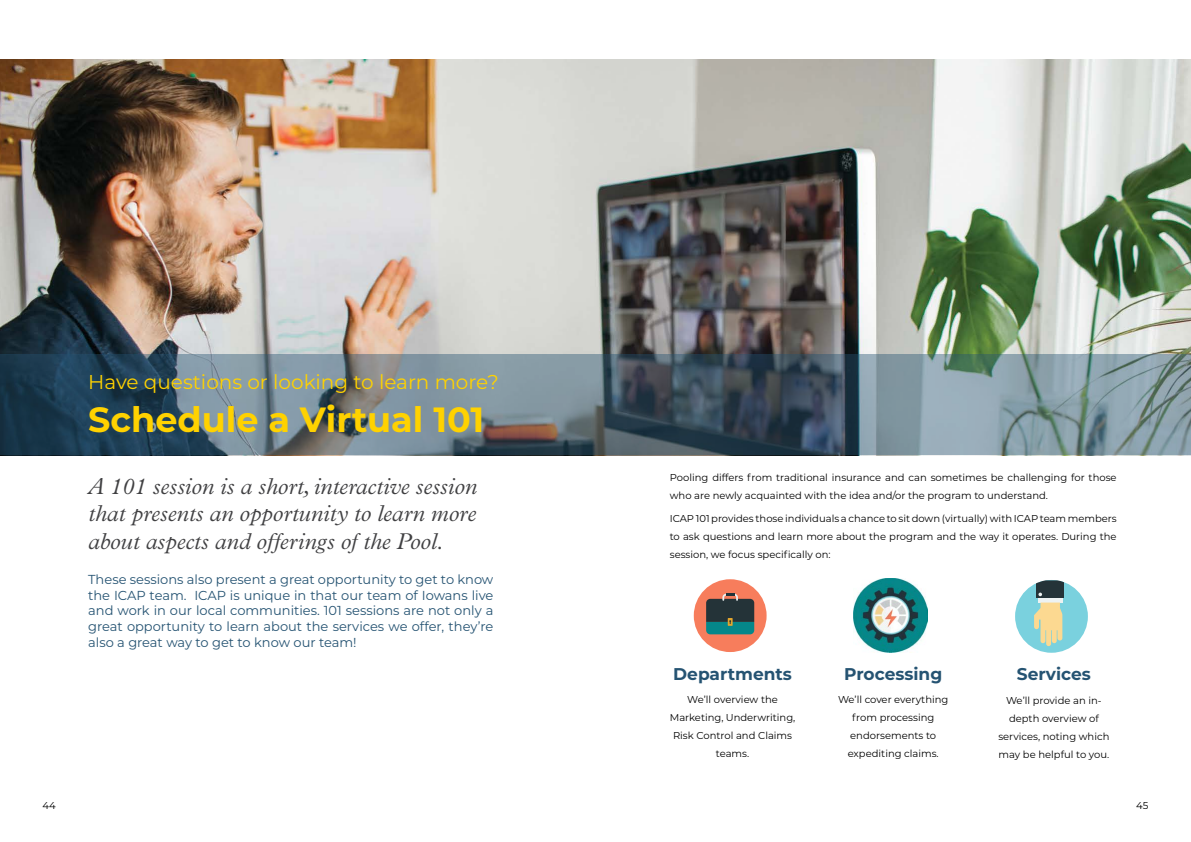
<style>
.page{position:relative;width:1191px;height:842px;background:#fff}
.page>*{position:absolute;margin:0;border:0;box-sizing:border-box;transform-origin:0 0}
.t1{font:700 35px "Montserrat";color:#ffd200}
.t2{font:italic 300 23px/27.6px "Plantin MT Pro";color:#404042;text-align:justify}
.t3{font:20px "Montserrat";color:#ffd200}
.t4{font:700 17px "Montserrat";color:#255372}
.t5{font:13px/15.6px "Montserrat";color:#255372;text-align:justify}
.t6{font:10px/18px "Montserrat";color:#000;text-align:center}
</style>
<div class="page">
<img style="left:0;top:60px;width:1191px;height:295px">
<svg style="left:0;top:355px;width:1191px;height:100px;background:#5f747f"></svg>
<div style="left:694px;top:579px;width:72px;height:73px;background:#f77d5c;border-radius:50%"></div>
<svg style="left:706px;top:593px;width:48px;height:41px;background:#3c5855"></svg>
<img style="left:854px;top:579px;width:73px;height:73px">
<div style="left:1015px;top:580px;width:73px;height:73px;background:#7ad1de;border-radius:50%"></div>
<hr style="left:1038px;top:598px;width:24px;height:4px;background:#edf2f2">
<div style="left:1036px;top:580px;width:28px;height:18px;background:#243338"></div>
<svg style="left:1038px;top:593px;width:4px;height:3px"></svg>
<svg style="left:1034px;top:602px;width:28px;height:44px"></svg>
<h3 class="t3" style="left:88px;top:368px;width:412px">Have questions or looking to learn more?</h3>
<h1 class="t1" style="left:88px;top:394px;width:398px">Schedule a Virtual 101</h1>
<h2 class="t2" style="left:88px;top:473px;width:390px">A 101 session is a short, interactive session that presents an opportunity to learn more about aspects and offerings of the Pool.</h2>
<p class="t6" style="left:670px;top:468px;width:448px;text-align:left">Pooling differs from traditional insurance and can sometimes be challenging for those who are newly acquainted with the idea and/or the program to understand.</p>
<p class="t6" style="left:670px;top:509px;width:448px;text-align:justify">ICAP 101 provides those individuals a chance to sit down (virtually) with ICAP team members to ask questions and learn more about the program and the way it operates. During the session, we focus specifically on:</p>
<p class="t5" style="left:88px;top:571px;width:407px">These sessions also present a great opportunity to get to know the ICAP team. ICAP is unique in that our team of Iowans live and work in our local communities. 101 sessions are not only a great opportunity to learn about the services we offer, they’re also a great way to get to know our team!</p>
<h3 class="t4" style="left:673px;top:661px;width:120px">Departments</h3>
<p class="t6" style="left:670px;top:690px;width:127px">We’ll overview the<br>Marketing, Underwriting,<br>Risk Control and Claims teams.</p>
<h3 class="t4" style="left:844px;top:661px;width:100px">Processing</h3>
<p class="t6" style="left:838px;top:690px;width:112px">We’ll cover everything from processing endorsements to expediting claims.</p>
<h3 class="t4" style="left:1016px;top:662px;width:76px">Services</h3>
<p class="t6" style="left:998px;top:691px;width:113px">We’ll provide an in&shy;depth overview of services, noting which may be helpful to you.</p>
<p class="t6" style="left:43px;top:796px;width:15px">44</p>
<p class="t6" style="left:1136px;top:796px;width:14px">45</p>
</div>
